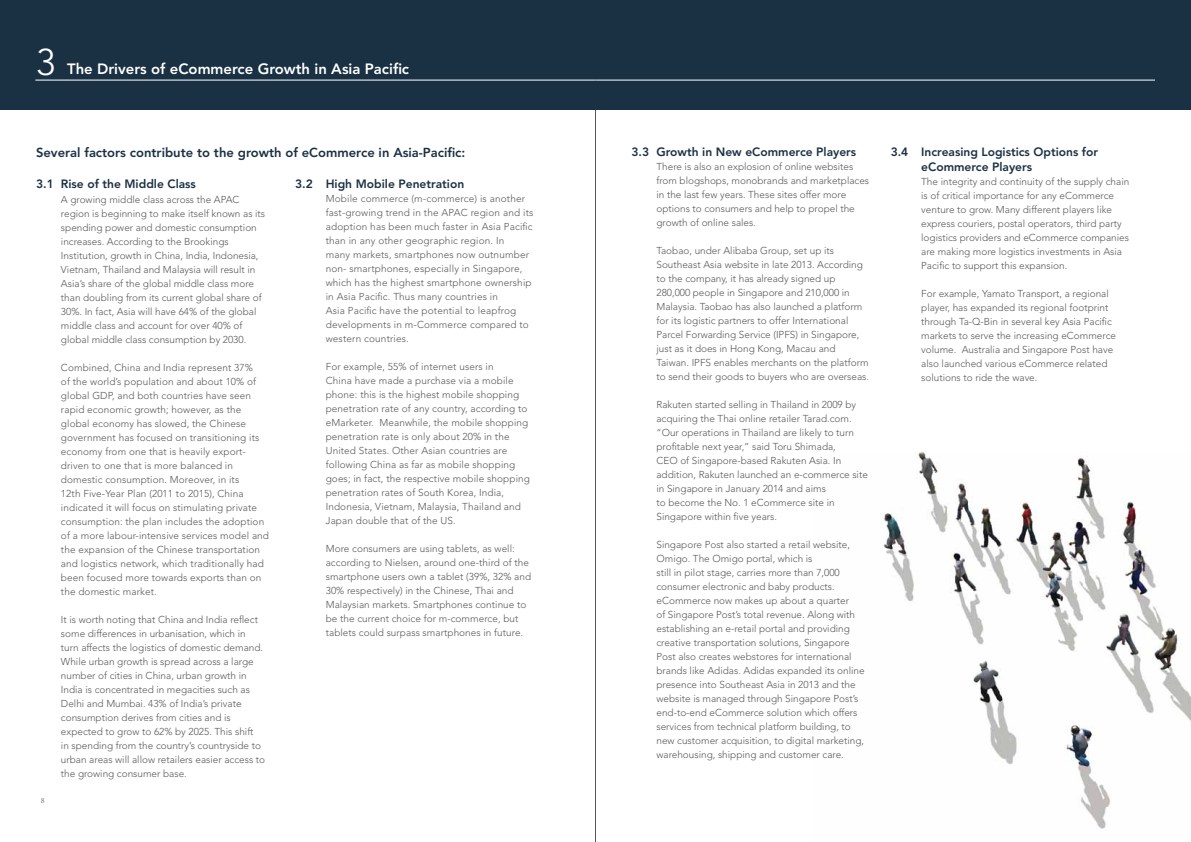
<style>
.page{position:relative;width:1191px;height:842px;background:#fff}
.page>*{position:absolute;margin:0;border:0;box-sizing:border-box;transform-origin:0 0}
.t1{font:300 37px "Avenir";color:#fff}
.t2{font:800 14.9px "Avenir";color:#fff}
.t3{font:800 13px "Avenir";color:#1a3144}
.t4{font:800 12px/15px "Avenir";color:#1a3144}
.t5{font:300 10px/14px "Avenir";color:#58595b}
.t6{font:8px "Minion Pro";color:#77787b}
</style>
<div class="page">
<hr style="left:595px;top:0;width:1px;height:842px;background:#58595b">
<img style="left:881px;top:451px;width:310px;height:378px">
<div style="left:0;top:0;width:1191px;height:110px;background:#1a3144"></div>
<hr style="left:595px;top:80px;width:560px;height:1px;background:#fff">
<hr style="left:35px;top:80px;width:560px;height:1px;background:#fff">
<h1 class="t1" style="left:36px;top:40px;width:21px">3</h1>
<h2 class="t2" style="left:67px;top:60px;width:343px">The Drivers of eCommerce Growth in Asia Pacific</h2>
<h3 class="t3" style="left:36px;top:144px;width:431px">Several factors contribute to the growth of eCommerce in Asia-Pacific:</h3>
<p class="t4" style="left:295px;top:176px;width:19px">3.2</p>
<p class="t4" style="left:61px;top:176px;width:136px">Rise of the Middle Class</p>
<p class="t5" style="left:61px;top:192px;width:206px">A growing middle class across the APAC region is beginning to make itself known as its spending power and domestic consumption increases. According to the Brookings Institution, growth in China, India, Indonesia, Vietnam, Thailand and Malaysia will result in Asia’s share of the global middle class more than doubling from its current global share of 30%. In fact, Asia will have 64% of the global middle class and account for over 40% of global middle class consumption by 2030.</p>
<p class="t5" style="left:61px;top:360px;width:210px">Combined, China and India represent 37%<br>of the world’s population and about 10% of global GDP, and both countries have seen rapid economic growth; however, as the global economy has slowed, the Chinese government has focused on transitioning its economy from one that is heavily export&shy;driven to one that is more balanced in domestic consumption. Moreover, in its<br>12th Five-Year Plan (2011 to 2015), China indicated it will focus on stimulating private consumption: the plan includes the adoption of a more labour-intensive services model and the expansion of the Chinese transportation and logistics network, which traditionally had been focused more towards exports than on the domestic market.</p>
<p class="t5" style="left:61px;top:612px;width:206px">It is worth noting that China and India reflect some differences in urbanisation, which in turn affects the logistics of domestic demand.<br>While urban growth is spread across a large number of cities in China, urban growth in India is concentrated in megacities such as Delhi and Mumbai. 43% of India’s private consumption derives from cities and is expected to grow to 62% by 2025. This shift<br>in spending from the country’s countryside to urban areas will allow retailers easier access to the growing consumer base.</p>
<p class="t4" style="left:326px;top:176px;width:140px">High Mobile Penetration</p>
<p class="t5" style="left:326px;top:191px;width:209px">Mobile commerce (m-commerce) is another fast-growing trend in the APAC region and its adoption has been much faster in Asia Pacific than in any other geographic region. In<br>many markets, smartphones now outnumber non- smartphones, especially in Singapore, which has the highest smartphone ownership in Asia Pacific. Thus many countries in<br>Asia Pacific have the potential to leapfrog developments in m-Commerce compared to western countries.</p>
<p class="t5" style="left:326px;top:359px;width:206px">For example, 55% of internet users in<br>China have made a purchase via a mobile phone: this is the highest mobile shopping penetration rate of any country, according to eMarketer. Meanwhile, the mobile shopping penetration rate is only about 20% in the United States. Other Asian countries are following China as far as mobile shopping goes; in fact, the respective mobile shopping penetration rates of South Korea, India, Indonesia, Vietnam, Malaysia, Thailand and Japan double that of the US.</p>
<p class="t5" style="left:326px;top:541px;width:207px">More consumers are using tablets, as well: according to Nielsen, around one-third of the smartphone users own a tablet (39%, 32% and 30% respectively) in the Chinese, Thai and Malaysian markets. Smartphones continue to be the current choice for m-commerce, but tablets could surpass smartphones in future.</p>
<p class="t4" style="left:36px;top:176px;width:19px">3.1</p>
<p class="t6" style="left:41px;top:795px;width:5px">8</p>
<p class="t4" style="left:656px;top:144px;width:201px">Growth in n ew eCommerce players</p>
<p class="t5" style="left:656px;top:159px;width:214px">There is also an explosion of online websites from blogshops, monobrands and marketplaces in the last few years. These sites offer more options to consumers and help to propel the growth of online sales.</p>
<p class="t5" style="left:656px;top:243px;width:214px">Taobao, under Alibaba Group, set up its Southeast Asia website in late 2013. According to the company, it has already signed up 280,000 people in Singapore and 210,000 in Malaysia. Taobao has also launched a platform for its logistic partners to offer International Parcel Forwarding Service (IPFS) in Singapore, just as it does in Hong Kong, Macau and Taiwan. IPFS enables merchants on the platform to send their goods to buyers who are overseas.</p>
<p class="t5" style="left:656px;top:397px;width:213px">Rakuten started selling in Thailand in 2009 by acquiring the Thai online retailer Tarad.com. “Our operations in Thailand are likely to turn profitable next year,” said Toru Shimada,<br>CEO of Singapore-based Rakuten Asia. In addition, Rakuten launched an e-commerce site in Singapore in January 2014 and aims<br>to become the No. 1 eCommerce site in Singapore within five years.</p>
<p class="t5" style="left:656px;top:537px;width:210px">Singapore Post also started a retail website, Omigo. The Omigo portal, which is<br>still in pilot stage, carries more than 7,000 consumer electronic and baby products. eCommerce now makes up about a quarter<br>of Singapore Post’s total revenue. Along with establishing an e-retail portal and providing creative transportation solutions, Singapore Post also creates webstores for international brands like Adidas. Adidas expanded its online presence into Southeast Asia in 2013 and the website is managed through Singapore Post’s end-to-end eCommerce solution which offers services from technical platform building, to new customer acquisition, to digital marketing, warehousing, shipping and customer care.</p>
<p class="t4" style="left:631px;top:144px;width:19px">3.3</p>
<p class="t4" style="left:890px;top:144px;width:19px">3.4</p>
<p class="t4" style="left:921px;top:144px;width:178px">Increasing Logistics Options for eCommerce Players</p>
<p class="t5" style="left:921px;top:174px;width:210px">The integrity and continuity of the supply chain is of critical importance for any eCommerce venture to grow. Many different players like express couriers, postal operators, third party logistics providers and eCommerce companies are making more logistics investments in Asia Pacific to support this expansion.</p>
<p class="t5" style="left:921px;top:286px;width:196px">For example, Yamato Transport, a regional player, has expanded its regional footprint through Ta-Q-Bin in several key Asia Pacific markets to serve the increasing eCommerce volume. Australia and Singapore Post have also launched various eCommerce related solutions to ride the wave.</p>
</div>
